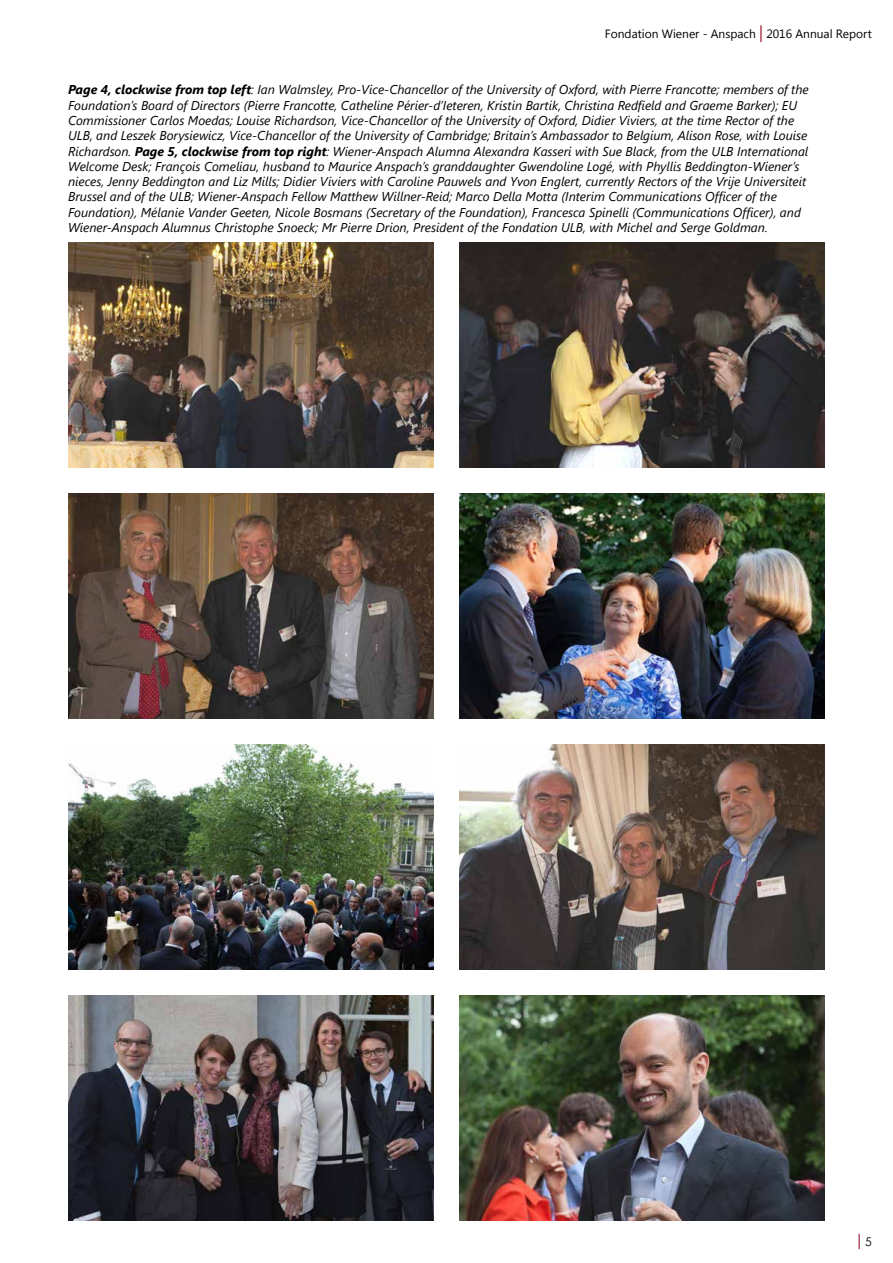
<style>
.page{position:relative;width:893px;height:1263px;background:#fff}
.page>*{position:absolute;margin:0;border:0;box-sizing:border-box;transform-origin:0 0}
.t1{font:16.5px "Century Gothic";color:#981b34}
.t2{font:italic 12.75px/15.3px "Segoe UI";color:#000}
.t3{font:12px "Segoe UI";color:#000}
.s1{font-size:16.5px;color:#981b34}
.s2{font-weight:700}
.s3{font-size:12px;color:#000}
</style>
<div class="page">
<img style="left:68px;top:242px;width:366px;height:226px">
<img style="left:68px;top:493px;width:366px;height:226px">
<img style="left:68px;top:744px;width:366px;height:225px">
<img style="left:459px;top:995px;width:366px;height:225px">
<img style="left:459px;top:242px;width:366px;height:226px">
<img style="left:459px;top:744px;width:366px;height:225px">
<img style="left:459px;top:493px;width:366px;height:226px">
<img style="left:68px;top:995px;width:366px;height:225px">
<p class="t3" style="left:605px;top:25px;width:268px">Fondation Wiener - Anspach <span class="s1">|</span> 2016 Annual Report</p>
<p class="t2" style="left:68px;top:82px;width:742px"><span class="s2">Page 4, clockwise from top left</span>: Ian Walmsley, Pro-Vice-Chancellor of the University of Oxford, with Pierre Francotte; members of the Foundation’s Board of Directors (Pierre Francotte, Catheline Périer-d’Ieteren, Kristin Bartik, Christina Redfield and Graeme Barker); EU Commissioner Carlos Moedas; Louise Richardson, Vice-Chancellor of the University of Oxford, Didier Viviers, at the time Rector of the ULB, and Leszek Borysiewicz, Vice-Chancellor of the University of Cambridge; Britain’s Ambassador to Belgium, Alison Rose, with Louise Richardson. <span class="s2">Page 5, clockwise from top right</span>: Wiener-Anspach Alumna Alexandra Kasseri with Sue Black, from the ULB International Welcome Desk; François Comeliau, husband to Maurice Anspach’s granddaughter Gwendoline Logé, with Phyllis Beddington-Wiener’s nieces, Jenny Beddington and Liz Mills; Didier Viviers with Caroline Pauwels and Yvon Englert, currently Rectors of the Vrije Universiteit Brussel and of the ULB; Wiener-Anspach Fellow Matthew Willner-Reid; Marco Della Motta (Interim Communications Officer of the Foundation), Mélanie Vander Geeten, Nicole Bosmans (Secretary of the Foundation), Francesca Spinelli (Communications Officer), and Wiener-Anspach Alumnus Christophe Snoeck; Mr Pierre Drion, President of the Fondation ULB, with Michel and Serge Goldman.</p>
<p class="t1" style="left:854px;top:1228px;width:19px">|<span class="s3">5</span></p>
</div>
